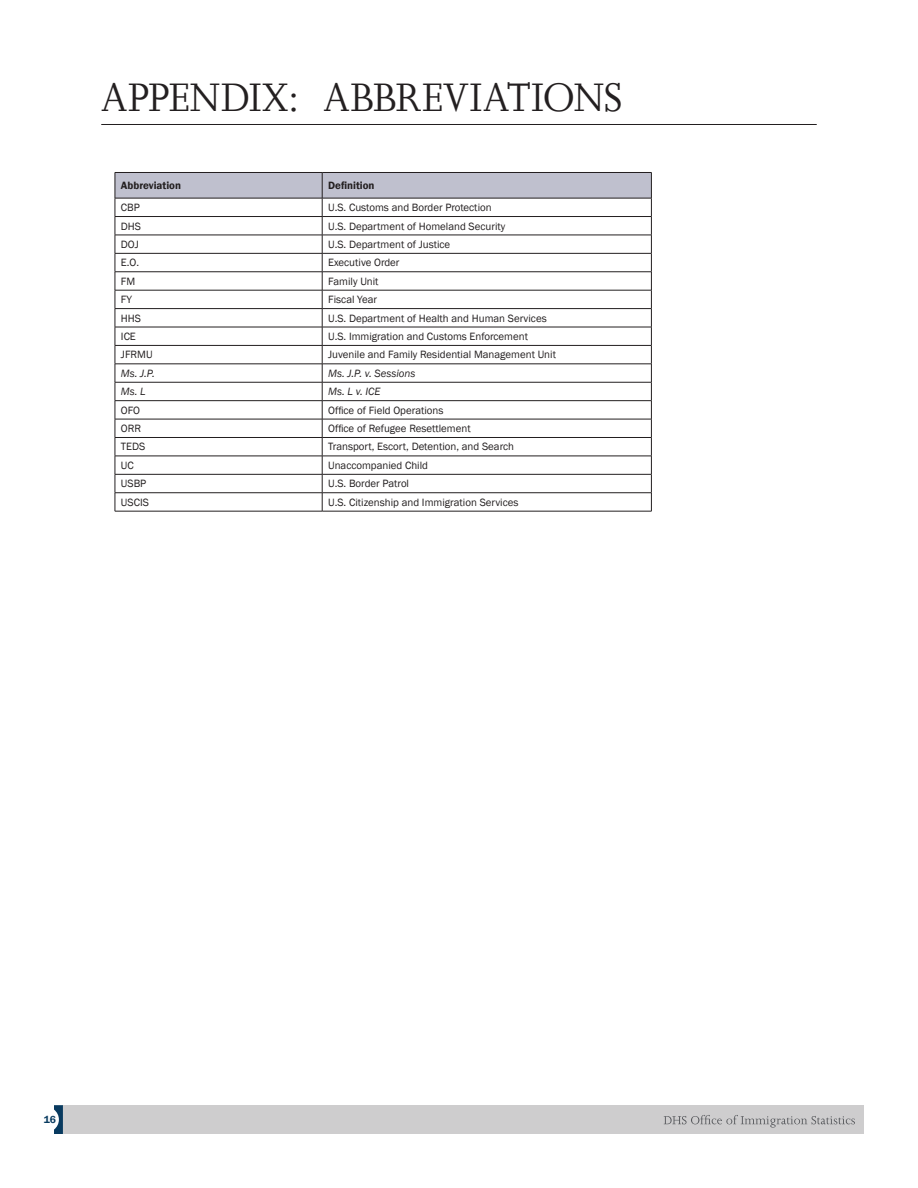
<style>
.page{position:relative;width:918px;height:1188px;background:#fff}
.page>*{position:absolute;margin:0;border:0;box-sizing:border-box;transform-origin:0 0}
.t1{font:45px "Joanna";letter-spacing:.005em;color:#231f20}
.t2{font:10.8px "Franklin Gothic";color:#231f20}
.t3{font:italic 10.8px "Franklin Gothic";color:#231f20}
.t4{font:600 10.8px "Franklin Gothic";color:#231f20}
.t5{font:600 10.5px "Franklin Gothic";color:#083a5f}
</style>
<div class="page">
<div style="left:63px;top:1105px;width:801px;height:29px;background:#cecdce"></div>
<svg style="left:664px;top:1115px;width:191px;height:13px"></svg>
<svg style="left:54px;top:1105px;width:9px;height:29px"></svg>
<hr style="left:101px;top:124px;width:716px;height:1px;background:#231f20">
<svg style="left:115px;top:173px;width:537px;height:338px"></svg>
<hr style="left:115px;top:198px;width:207px;height:1px;background:#231f20">
<hr style="left:322px;top:198px;width:330px;height:1px;background:#231f20">
<hr style="left:115px;top:172px;width:207px;height:1px;background:#231f20">
<hr style="left:322px;top:172px;width:330px;height:1px;background:#231f20">
<hr style="left:115px;top:382px;width:207px;height:1px;background:#231f20">
<hr style="left:322px;top:382px;width:330px;height:1px;background:#231f20">
<hr style="left:115px;top:400px;width:207px;height:1px;background:#231f20">
<hr style="left:322px;top:400px;width:330px;height:1px;background:#231f20">
<hr style="left:115px;top:419px;width:207px;height:1px;background:#231f20">
<hr style="left:322px;top:419px;width:330px;height:1px;background:#231f20">
<hr style="left:115px;top:437px;width:207px;height:1px;background:#231f20">
<hr style="left:322px;top:437px;width:330px;height:1px;background:#231f20">
<hr style="left:115px;top:456px;width:207px;height:1px;background:#231f20">
<hr style="left:322px;top:456px;width:330px;height:1px;background:#231f20">
<hr style="left:115px;top:474px;width:207px;height:1px;background:#231f20">
<hr style="left:322px;top:474px;width:330px;height:1px;background:#231f20">
<hr style="left:115px;top:492px;width:207px;height:1px;background:#231f20">
<hr style="left:322px;top:492px;width:330px;height:1px;background:#231f20">
<hr style="left:115px;top:511px;width:207px;height:1px;background:#231f20">
<hr style="left:322px;top:511px;width:330px;height:1px;background:#231f20">
<h2 class="t1" style="left:101px;top:69px;width:523px">APPENDIX: ABBREVIATIONS</h2>
<p class="t4" style="left:121px;top:179px;width:62px">Abbreviation</p>
<p class="t4" style="left:328px;top:179px;width:48px">Definition</p>
<p class="t2" style="left:121px;top:201px;width:20px">CBP</p>
<p class="t2" style="left:328px;top:201px;width:165px">U.S. Customs and Border Protection</p>
<p class="t2" style="left:121px;top:219px;width:22px">DHS</p>
<p class="t2" style="left:328px;top:219px;width:179px">U.S. Department of Homeland Security</p>
<p class="t2" style="left:121px;top:238px;width:19px">DOJ</p>
<p class="t2" style="left:328px;top:238px;width:124px">U.S. Department of Justice</p>
<p class="t2" style="left:121px;top:256px;width:20px">E.O.</p>
<p class="t2" style="left:328px;top:256px;width:73px">Executive Order</p>
<p class="t2" style="left:121px;top:274px;width:16px">FM</p>
<p class="t2" style="left:328px;top:274px;width:52px">Family Unit</p>
<p class="t2" style="left:121px;top:293px;width:13px">FY</p>
<p class="t2" style="left:328px;top:293px;width:51px">Fiscal Year</p>
<p class="t2" style="left:121px;top:311px;width:22px">HHS</p>
<p class="t2" style="left:328px;top:311px;width:220px">U.S. Department of Health and Human Services</p>
<p class="t2" style="left:121px;top:330px;width:16px">ICE</p>
<p class="t2" style="left:328px;top:330px;width:201px">U.S. Immigration and Customs Enforcement</p>
<p class="t2" style="left:121px;top:348px;width:33px">JFRMU</p>
<p class="t2" style="left:328px;top:348px;width:229px">Juvenile and Family Residential Management Unit</p>
<p class="t3" style="left:121px;top:366px;width:35px">Ms. J.P.</p>
<p class="t3" style="left:328px;top:366px;width:89px">Ms. J.P. v. Sessions</p>
<p class="t3" style="left:121px;top:385px;width:26px">Ms. L</p>
<p class="t3" style="left:328px;top:385px;width:54px">Ms. L v. ICE</p>
<p class="t2" style="left:121px;top:403px;width:21px">OFO</p>
<p class="t2" style="left:328px;top:403px;width:117px">Office of Field Operations</p>
<p class="t2" style="left:121px;top:422px;width:22px">ORR</p>
<p class="t2" style="left:328px;top:422px;width:144px">Office of Refugee Resettlement</p>
<p class="t2" style="left:121px;top:440px;width:26px">TEDS</p>
<p class="t2" style="left:328px;top:440px;width:187px">Transport, Escort, Detention, and Search</p>
<p class="t2" style="left:121px;top:459px;width:14px">UC</p>
<p class="t2" style="left:328px;top:459px;width:101px">Unaccompanied Child</p>
<p class="t2" style="left:121px;top:477px;width:27px">USBP</p>
<p class="t2" style="left:328px;top:477px;width:82px">U.S. Border Patrol</p>
<p class="t2" style="left:121px;top:495px;width:29px">USCIS</p>
<p class="t2" style="left:328px;top:495px;width:192px">U.S. Citizenship and Immigration Services</p>
<p class="t5" style="left:44px;top:1113px;width:14px">16</p>
</div>
